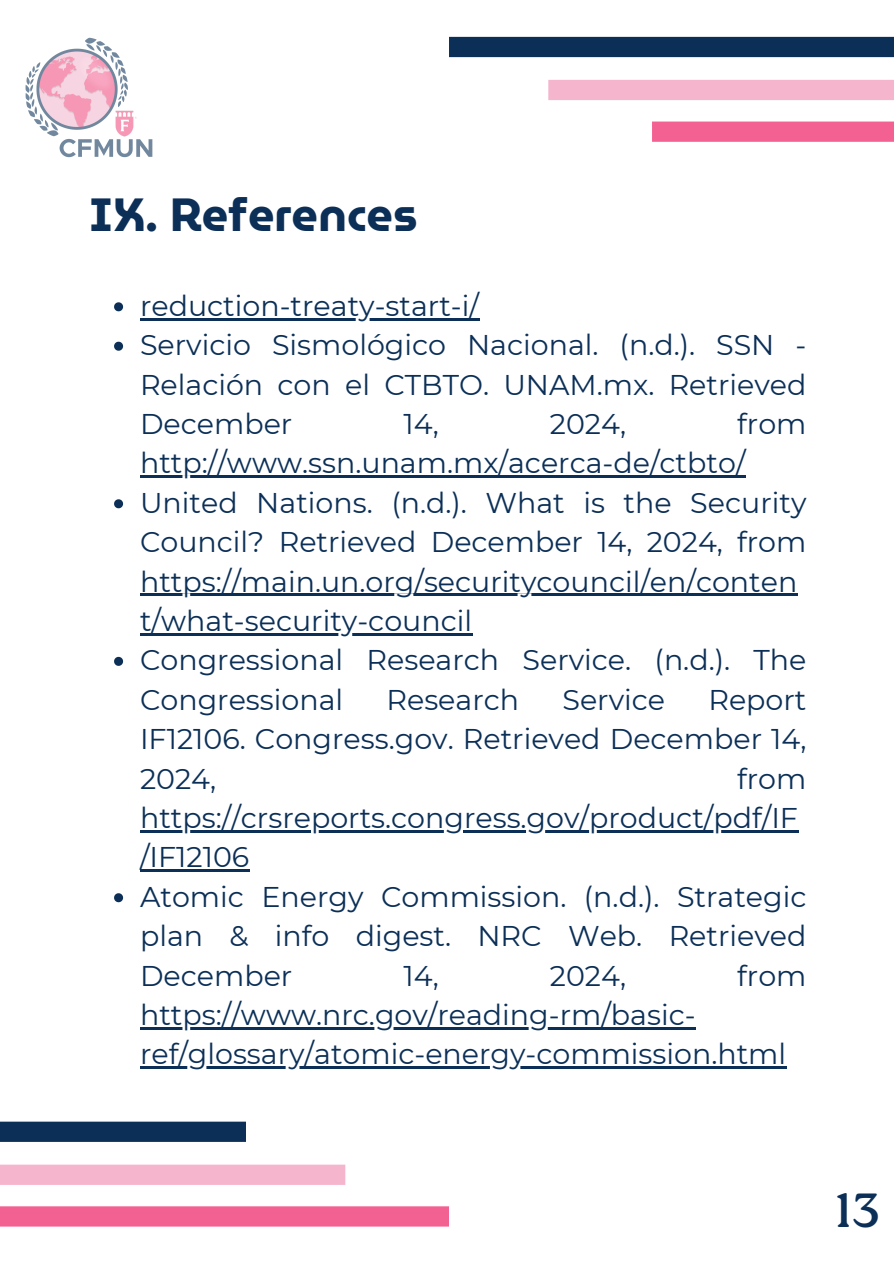
<style>
.page{position:relative;width:894px;height:1264px;background:#fff}
.page>*{position:absolute;margin:0;border:0;box-sizing:border-box;transform-origin:0 0}
.t1{font:47.85px "Roca One";color:#0b2f57}
.t2{font:700 46.5px "Museo Moderno";color:#0b2f57}
.t3{font:28.5px/39.3px "Montserrat";color:#0b2f57}
</style>
<div class="page">
<img style="left:25px;top:37px;width:128px;height:121px">
<svg style="left:114px;top:302px;width:9px;height:9px"></svg>
<hr style="left:140px;top:318px;width:339px;height:2px;background:#0b2f57">
<svg style="left:114px;top:342px;width:9px;height:9px"></svg>
<hr style="left:140px;top:475px;width:605px;height:3px;background:#0b2f57">
<svg style="left:114px;top:499px;width:9px;height:9px"></svg>
<hr style="left:140px;top:594px;width:657px;height:2px;background:#0b2f57">
<hr style="left:140px;top:633px;width:332px;height:2px;background:#0b2f57">
<svg style="left:114px;top:657px;width:9px;height:9px"></svg>
<hr style="left:140px;top:830px;width:657px;height:2px;background:#0b2f57">
<hr style="left:140px;top:869px;width:109px;height:2px;background:#0b2f57">
<svg style="left:114px;top:893px;width:9px;height:9px"></svg>
<hr style="left:140px;top:1027px;width:555px;height:2px;background:#0b2f57">
<hr style="left:140px;top:1066px;width:646px;height:2px;background:#0b2f57">
<div style="left:449px;top:37px;width:444px;height:20px;background:#0b2f57"></div>
<div style="left:548px;top:80px;width:345px;height:20px;background:#f4b5cd"></div>
<div style="left:651px;top:121px;width:242px;height:21px;background:#f26191"></div>
<div style="left:0;top:1121px;width:246px;height:20px;background:#0b2f57"></div>
<div style="left:0;top:1164px;width:345px;height:20px;background:#f4b5cd"></div>
<div style="left:0;top:1206px;width:449px;height:20px;background:#f26191"></div>
<p class="t2" style="left:89px;top:178px;width:330px">IX. References</p>
<p class="t3" style="left:140px;top:286px;width:340px">reduction-treaty-start-i/</p>
<p class="t3" style="left:140px;top:325px;width:667px;text-align:justify">Servicio Sismológico Nacional. (n.d.). SSN - Relación con el CTBTO. UNAM.mx. Retrieved December</p>
<p class="t3" style="left:403px;top:404px;width:37px">14,</p>
<p class="t3" style="left:549px;top:404px;width:78px">2024,</p>
<p class="t3" style="left:737px;top:404px;width:71px">from</p>
<p class="t3" style="left:140px;top:443px;width:667px">http://www.ssn.unam.mx/acerca-de/ctbto/<br>United Nations. (n.d.). What is the Security<br>Council? Retrieved December 14, 2024, from</p>
<h1 class="t3" style="left:140px;top:561px;width:658px">https://main.un.org/securitycouncil/en/conten</h1>
<p class="t3" style="left:140px;top:601px;width:667px">t/what-security-council<br>Congressional Research Service. (n.d.). The<br>Congressional</p>
<p class="t3" style="left:386px;top:680px;width:134px">Research</p>
<p class="t3" style="left:562px;top:680px;width:104px">Service</p>
<p class="t3" style="left:140px;top:680px;width:667px;text-align:right">Report<br>IF12106. Congress.gov. Retrieved December 14,</p>
<p class="t3" style="left:140px;top:758px;width:78px">2024,</p>
<p class="t3" style="left:737px;top:758px;width:71px">from</p>
<p class="t3" style="left:140px;top:798px;width:667px">https://crsreports.congress.gov/product/pdf/IF /IF12106<br>Atomic Energy Commission. (n.d.). Strategic plan &amp; info digest. NRC Web. Retrieved<br>December</p>
<p class="t3" style="left:403px;top:955px;width:37px">14,</p>
<p class="t3" style="left:549px;top:955px;width:78px">2024,</p>
<p class="t3" style="left:737px;top:955px;width:71px">from</p>
<p class="t3" style="left:140px;top:995px;width:557px">https://www.nrc.gov/reading-rm/basic-</p>
<p class="t3" style="left:140px;top:1034px;width:647px">ref/glossary/atomic-energy-commission.html</p>
<h1 class="t1" style="left:834px;top:1182px;width:47px">13</h1>
</div>
